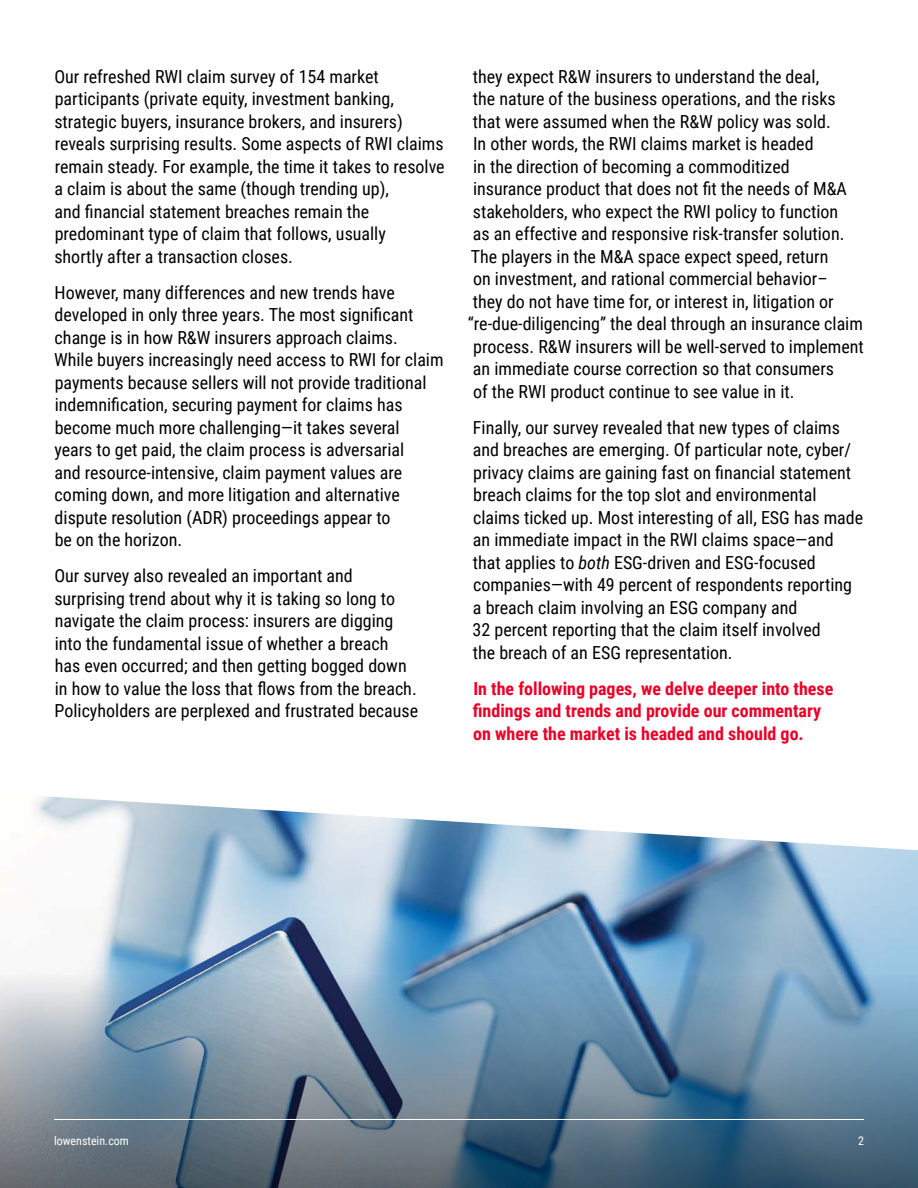
<style>
.page{position:relative;width:918px;height:1188px;background:#fff}
.page>*{position:absolute;margin:0;border:0;box-sizing:border-box;transform-origin:0 0}
.t1{font:18px/22.5px "Roboto Condensed";color:#000}
.t2{font:700 18px/22.5px "Roboto Condensed";color:#eb0029}
.t3{font:12px "Roboto Condensed";color:#fff}
.s1{font-style:italic}
</style>
<div class="page">
<img style="left:35px;top:796px;width:883px;height:179px">
<div style="left:0;top:975px;width:918px;height:213px;background:#000;opacity:.42"></div>
<hr style="left:54px;top:1119px;width:810px;height:1px;background:#fff">
<p class="t1" style="left:54px;top:64px;width:392px">Our refreshed RWI claim survey of 154 market participants (private equity, investment banking, strategic buyers, insurance brokers, and insurers) reveals surprising results. Some aspects of RWI claims remain steady. For example, the time it takes to resolve a claim is about the same (though trending up),<br>and financial statement breaches remain the predominant type of claim that follows, usually<br>shortly after a transaction closes.</p>
<p class="t1" style="left:54px;top:280px;width:391px">However, many differences and new trends have developed in only three years. The most significant change is in how R&amp;W insurers approach claims.<br>While buyers increasingly need access to RWI for claim payments because sellers will not provide traditional indemnification, securing payment for claims has become much more challenging—it takes several<br>years to get paid, the claim process is adversarial<br>and resource-intensive, claim payment values are coming down, and more litigation and alternative dispute resolution (ADR) proceedings appear to<br>be on the horizon.</p>
<p class="t1" style="left:54px;top:564px;width:365px">Our survey also revealed an important and surprising trend about why it is taking so long to navigate the claim process: insurers are digging into the fundamental issue of whether a breach<br>has even occurred; and then getting bogged down in how to value the loss that flows from the breach.<br>Policyholders are perplexed and frustrated because</p>
<p class="t1" style="left:468px;top:64px;width:397px">they expect R&amp;W insurers to understand the deal,<br>the nature of the business operations, and the risks<br>that were assumed when the R&amp;W policy was sold.<br>In other words, the RWI claims market is headed<br>in the direction of becoming a commoditized<br>insurance product that does not fit the needs of M&amp;A stakeholders, who expect the RWI policy to function<br>as an effective and responsive risk-transfer solution.<br>The players in the M&amp;A space expect speed, return<br>on investment, and rational commercial behavior–<br>they do not have time for, or interest in, litigation or “re-due-diligencing” the deal through an insurance claim process. R&amp;W insurers will be well-served to implement an immediate course correction so that consumers<br>of the RWI product continue to see value in it.</p>
<p class="t1" style="left:473px;top:415px;width:392px">Finally, our survey revealed that new types of claims and breaches are emerging. Of particular note, cyber/ privacy claims are gaining fast on financial statement breach claims for the top slot and environmental claims ticked up. Most interesting of all, ESG has made an immediate impact in the RWI claims space—and that applies to <span class="s1">both</span> ESG-driven and ESG-focused companies—with 49 percent of respondents reporting a breach claim involving an ESG company and<br>32 percent reporting that the claim itself involved<br>the breach of an ESG representation.</p>
<p class="t2" style="left:473px;top:676px;width:362px">In the following pages, we delve deeper into these findings and trends and provide our commentary on where the market is headed and should go.</p>
<p class="t3" style="left:54px;top:1132px;width:76px">lowenstein.com</p>
<p class="t3" style="left:858px;top:1132px;width:7px">2</p>
</div>
